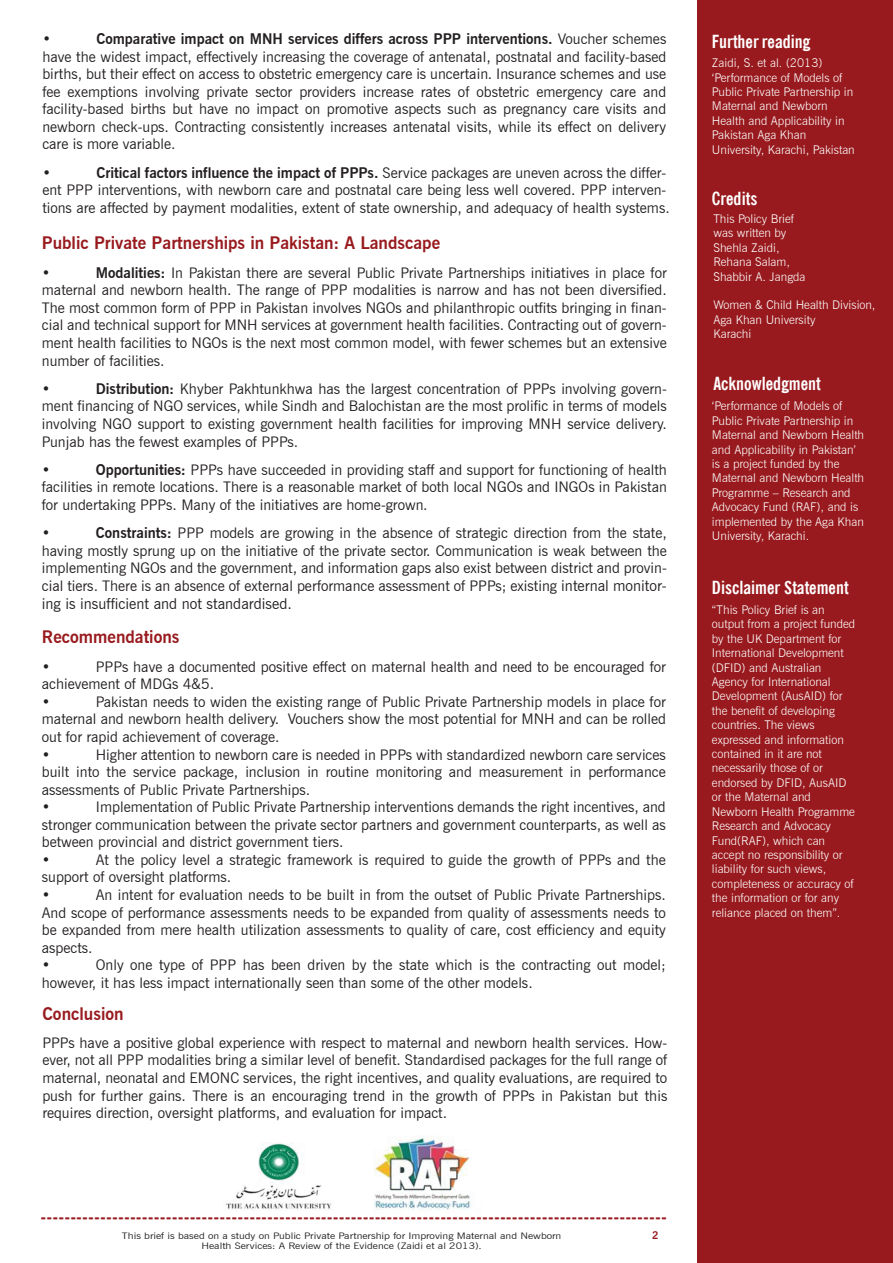
<style>
.page{position:relative;width:893px;height:1263px;background:#fff}
.page>*{position:absolute;margin:0;border:0;box-sizing:border-box;transform-origin:0 0}
.t1{font:700 18px "News Gothic BT";color:#981a1e}
.t2{font:700 condensed 18px "News Gothic BT";color:#fff}
.t3{font:700 17.25px "News Gothic BT";color:#981a1e}
.t4{font:15px "News Gothic BT";color:#231f20}
.t5{font:14.7px/17.5px "News Gothic BT";color:#231f20}
.t6{font:700 14.7px "News Gothic BT";color:#231f20}
.t7{font:300 12px/14.4px "News Gothic BT";color:#fff}
.t8{font:700 10.5px "News Gothic BT";color:#981a1e}
.t9{font:9px "News Gothic BT";color:#231f20;scale:1.19 1}
.s1{font-weight:700}
.s2{font-size:15px}
</style>
<div class="page">
<div style="left:698px;top:0;width:195px;height:1263px;background:#981a1e"></div>
<img style="left:374px;top:1136px;width:98px;height:74px">
<img style="left:226px;top:1142px;width:106px;height:68px">
<p class="t5" style="left:42px;top:30px;width:626px;text-align:justify;text-indent:54px"><span class="s1">Comparative impact on MNH services differs across PPP interventions.</span> Voucher schemes have the widest impact, effectively increasing the coverage of antenatal, postnatal and facility-based births, but their effect on access to obstetric emergency care is uncertain. Insurance schemes and use fee exemptions involving private sector providers increase rates of obstetric emergency care and facility-based births but have no impact on promotive aspects such as pregnancy care visits and newborn check-ups. Contracting consistently increases antenatal visits, while its effect on delivery care is more variable.</p>
<p class="t6" style="left:42px;top:163px;width:10px">•</p>
<p class="t6" style="left:42px;top:30px;width:10px">•</p>
<p class="t5" style="left:42px;top:164px;width:629px;text-indent:54px"><span class="s1">Critical factors influence the impact of PPPs.</span> Service packages are uneven across the differ&shy;ent PPP interventions, with newborn care and postnatal care being less well covered. PPP interven&shy;tions are affected by payment modalities, extent of state ownership, and adequacy of health systems.</p>
<p class="t3" style="left:42px;top:233px;width:400px">Public Private Partnerships in Pakistan: A Landscape</p>
<p class="t6" style="left:42px;top:264px;width:10px">•</p>
<p class="t5" style="left:42px;top:264px;width:626px;text-align:justify;text-indent:54px"><span class="s1">Modalities:</span> In Pakistan there are several Public Private Partnerships initiatives in place for maternal and newborn health. The range of PPP modalities is narrow and has not been diversified.<br>The most common form of PPP in Pakistan involves NGOs and philanthropic outfits bringing in finan&shy;cial and technical support for MNH services at government health facilities. Contracting out of govern&shy;ment health facilities to NGOs is the next most common model, with fewer schemes but an extensive number of facilities.</p>
<p class="t6" style="left:42px;top:380px;width:10px">•</p>
<p class="t5" style="left:42px;top:380px;width:626px;text-align:justify;text-indent:54px"><span class="s1">Distribution:</span> Khyber Pakhtunkhwa has the largest concentration of PPPs involving govern&shy;ment financing of NGO services, while Sindh and Balochistan are the most prolific in terms of models involving NGO support to existing government health facilities for improving MNH service delivery.<br>Punjab has the fewest examples of PPPs.</p>
<p class="t6" style="left:42px;top:461px;width:10px">•</p>
<p class="t5" style="left:42px;top:461px;width:627px;text-align:justify;text-indent:54px"><span class="s1">Opportunities:</span> PPPs have succeeded in providing staff and support for functioning of health facilities in remote locations. There is a reasonable market of both local NGOs and INGOs in Pakistan for undertaking PPPs. Many of the initiatives are home-grown.</p>
<p class="t6" style="left:42px;top:524px;width:10px">•</p>
<p class="t5" style="left:42px;top:524px;width:627px;text-align:justify;text-indent:54px"><span class="s1">Constraints:</span> PPP models are growing in the absence of strategic direction from the state, having mostly sprung up on the initiative of the private sector. Communication is weak between the implementing NGOs and the government, and information gaps also exist between district and provin&shy;cial tiers. There is an absence of external performance assessment of PPPs; existing <span class="s2">internal monitor-</span></p>
<p class="t4" style="left:42px;top:595px;width:252px">ing is insufficient and not standardised.</p>
<p class="t3" style="left:42px;top:627px;width:139px">Recommendations</p>
<p class="t5" style="left:42px;top:658px;width:10px">•</p>
<p class="t5" style="left:42px;top:658px;width:625px;text-indent:54px">PPPs have a documented positive effect on maternal health and need to be encouraged for achievement of MDGs 4&amp;5.<br>•</p>
<p class="t5" style="left:42px;top:693px;width:626px;text-indent:54px">Pakistan needs to widen the existing range of Public Private Partnership models in place for maternal and newborn health delivery. Vouchers show the most potential for MNH and can be rolled out for rapid achievement of coverage.<br>•</p>
<p class="t5" style="left:42px;top:745px;width:625px;text-indent:54px">Higher attention to newborn care is needed in PPPs with standardized newborn care services built into the service package, inclusion in routine monitoring and measurement in performance assessments of Public Private Partnerships.<br>•</p>
<p class="t5" style="left:42px;top:798px;width:625px;text-indent:54px">Implementation of Public Private Partnership interventions demands the right incentives, and stronger communication between the private sector partners and government counterparts, as well as between provincial and district government tiers.<br>•</p>
<p class="t5" style="left:42px;top:851px;width:625px;text-indent:54px">At the policy level a strategic framework is required to guide the growth of PPPs and the support of oversight platforms.<br>•</p>
<p class="t5" style="left:42px;top:886px;width:626px;text-indent:54px">An intent for evaluation needs to be built in from the outset of Public Private Partnerships.<br>And scope of performance assessments needs to be expanded from quality of assessments needs to be expanded from mere health utilization assessments to quality of care, cost efficiency and equity aspects.<br>•</p>
<p class="t5" style="left:42px;top:956px;width:625px;text-indent:54px">Only one type of PPP has been driven by the state which is the contracting out model; however, it has less impact internationally seen than some of the other models.</p>
<p class="t3" style="left:42px;top:1003px;width:83px">Conclusion</p>
<p class="t5" style="left:42px;top:1034px;width:626px;text-align:justify">PPPs have a positive global experience with respect to maternal and newborn health services. How&shy;ever, not all PPP modalities bring a similar level of benefit. Standardised packages for the full range of maternal, neonatal and EMONC services, the right incentives, and quality evaluations, are required to push for further gains. There is an encouraging trend in the growth of PPPs in Pakistan but this requires direction, oversight platforms, and evaluation for impact.</p>
<p class="t1" style="left:40px;top:1206px;width:628px">---------------------------------------------------------------------------------------------------------</p>
<p class="t9" style="left:122px;top:1230px;width:371px">This brief is based on a study on Public Private Partnership for Improving Maternal and Newborn</p>
<p class="t8" style="left:652px;top:1228px;width:8px">2</p>
<p class="t9" style="left:201px;top:1241px;width:237px">Health Services: A Review of the Evidence (Zaidi et al 2013).</p>
<p class="t2" style="left:712px;top:30px;width:100px">Further reading</p>
<p class="t7" style="left:712px;top:56px;width:144px">Zaidi, S. et al. (2013) ‘Performance of Models of<br>Public Private Partnership in<br>Maternal and Newborn<br>Health and Applicability in<br>Pakistan Aga Khan<br>University, Karachi, Pakistan</p>
<p class="t2" style="left:712px;top:187px;width:47px">Credits</p>
<p class="t7" style="left:713px;top:211px;width:94px">This Policy Brief was written by<br>Shehla Zaidi,<br>Rehana Salam,<br>Shabbir A. Jangda</p>
<p class="t7" style="left:713px;top:298px;width:163px">Women &amp; Child Health Division,<br>Aga Khan University<br>Karachi</p>
<p class="t2" style="left:713px;top:372px;width:109px">Acknowledgment</p>
<p class="t7" style="left:712px;top:399px;width:154px">‘Performance of Models of<br>Public Private Partnership in<br>Maternal and Newborn Health and Applicability in Pakistan’ is a project funded by the<br>Maternal and Newborn Health<br>Programme – Research and<br>Advocacy Fund (RAF), and is implemented by the Aga Khan<br>University, Karachi.</p>
<p class="t2" style="left:712px;top:576px;width:138px">Disclaimer Statement</p>
<p class="t7" style="left:712px;top:602px;width:145px">“This Policy Brief is an output from a project funded by the UK Department for<br>International Development (DFID) and Australian<br>Agency for International<br>Development (AusAID) for the benefit of developing countries. The views expressed and information contained in it are not necessarily those of or endorsed by DFID, AusAID or the Maternal and<br>Newborn Health Programme<br>Research and Advocacy<br>Fund(RAF), which can accept no responsibility or liability for such views, completeness or accuracy of the information or for any reliance placed on them”.</p>
</div>
